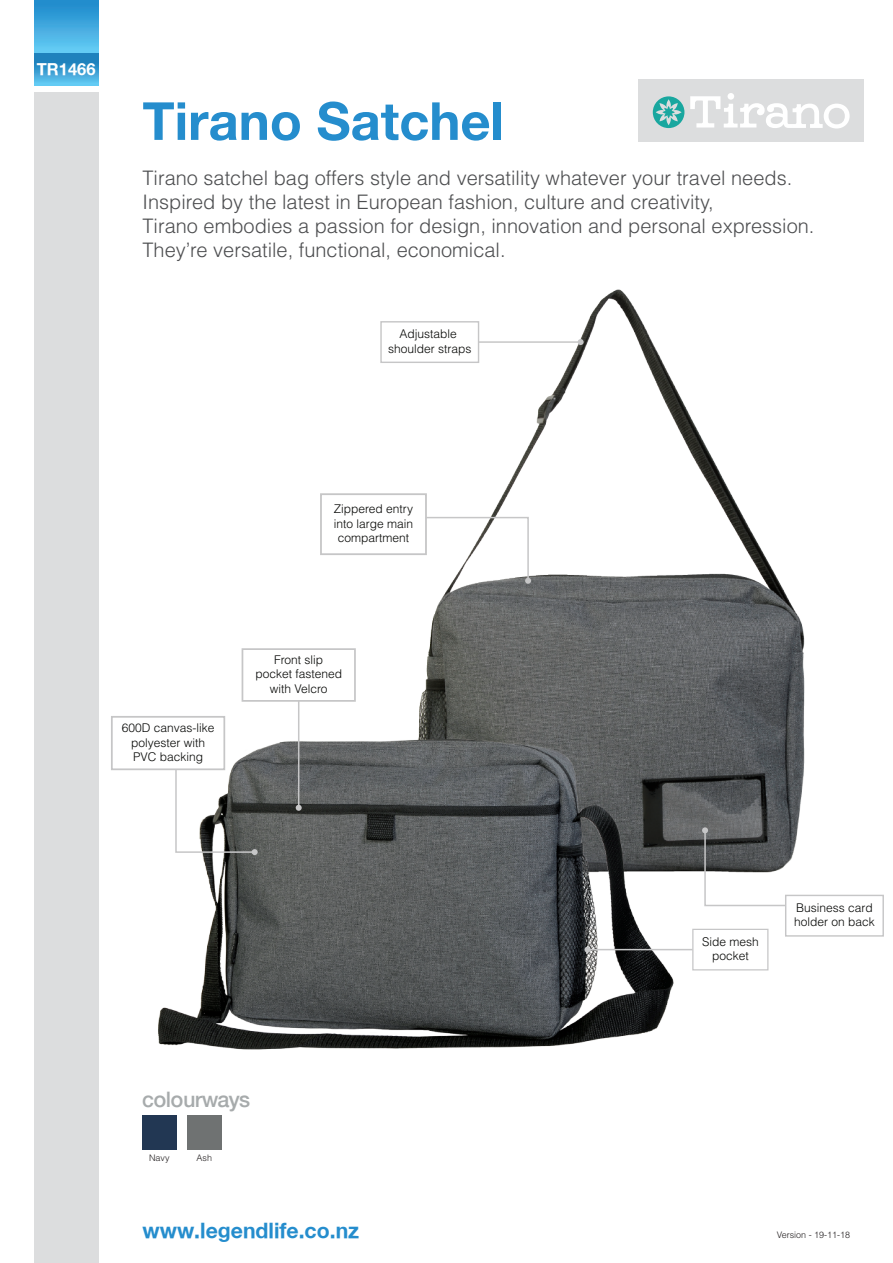
<style>
.page{position:relative;width:893px;height:1263px;background:#fff}
.page>*{position:absolute;margin:0;border:0;box-sizing:border-box;transform-origin:0 0}
.t1{font:700 52.5px "Helvetica Neue";color:#258dcd}
.t2{font:500 21.75px "Helvetica";color:#a7abac}
.t3{font:700 21.15px "Helvetica Neue";color:#258dcd}
.t4{font:300 19.95px/24px "Helvetica LT Std";color:#4d4e50}
.t5{font:700 16.5px "Helvetica Neue";color:#fff}
.t6{font:300 12px/14.4px "Helvetica LT Std";color:#060705;text-align:center}
.t7{font:300 9px "Helvetica LT Std";color:#231f20}
</style>
<div class="page">
<div style="left:34px;top:0;width:64px;height:54px;background:linear-gradient(to bottom,#1c87c9,#67cdf5)"></div>
<svg style="left:34px;top:54px;width:64px;height:31px;background:#389cd1"></svg>
<div style="left:34px;top:93px;width:64px;height:1170px;background:#dcddde"></div>
<div style="left:639px;top:79px;width:225px;height:63px;background:#dcddde"></div>
<svg style="left:690px;top:93px;width:160px;height:36px"></svg>
<svg style="left:653px;top:96px;width:31px;height:32px"></svg>
<img style="left:145px;top:289px;width:669px;height:761px">
<div style="left:142px;top:1115px;width:35px;height:34px;background:#223753"></div>
<div style="left:187px;top:1115px;width:35px;height:34px;background:#6f7272"></div>
<div style="left:380px;top:321px;width:99px;height:42px;border:1px solid #c6c6c7"></div>
<hr style="left:478px;top:341px;width:103px;height:2px;background:#c6c6c7">
<svg style="left:578px;top:339px;width:6px;height:6px"></svg>
<div style="left:242px;top:648px;width:114px;height:54px;border:2px solid #c6c6c7"></div>
<hr style="left:298px;top:701px;width:1px;height:107px;background:#c6c6c7">
<svg style="left:296px;top:805px;width:6px;height:6px"></svg>
<div style="left:320px;top:493px;width:107px;height:62px;border:2px solid #c6c6c7"></div>
<svg style="left:424px;top:516px;width:107px;height:68px"></svg>
<div style="left:111px;top:716px;width:114px;height:54px;border:2px solid #c6c6c7"></div>
<svg style="left:174px;top:768px;width:84px;height:87px"></svg>
<div style="left:692px;top:929px;width:76px;height:41px;border:1px solid #c6c6c7"></div>
<hr style="left:587px;top:949px;width:106px;height:1px;background:#c6c6c7">
<svg style="left:584px;top:947px;width:6px;height:6px"></svg>
<div style="left:785px;top:895px;width:99px;height:42px;border:1px solid #c6c6c7"></div>
<svg style="left:702px;top:827px;width:85px;height:80px"></svg>
<p class="t5" style="left:37px;top:59px;width:60px">TR1466</p>
<h1 class="t1" style="left:142px;top:89px;width:363px">Tirano Satchel</h1>
<p class="t4" style="left:142px;top:166px;width:673px">Tirano satchel bag offers style and versatility whatever your travel needs.<br>Inspired by the latest in European fashion, culture and creativity,<br>Tirano embodies a passion for design, innovation and personal expression.<br>They’re versatile, functional, economical.</p>
<p class="t6" style="left:388px;top:327px;width:85px">Adjustable shoulder straps</p>
<p class="t6" style="left:334px;top:502px;width:81px">Zippered entry into large main compartment</p>
<p class="t6" style="left:122px;top:720px;width:94px">600D canvas-like polyester with<br>PVC backing</p>
<p class="t6" style="left:255px;top:652px;width:88px">Front slip pocket fastened with Velcro</p>
<p class="t2" style="left:142px;top:1087px;width:109px">colourways</p>
<p class="t7" style="left:149px;top:1152px;width:22px">Navy</p>
<p class="t7" style="left:197px;top:1152px;width:17px">Ash</p>
<p class="t3" style="left:142px;top:1217px;width:218px">www.legendlife.co.nz</p>
<p class="t6" style="left:702px;top:934px;width:58px">Side mesh pocket</p>
<p class="t6" style="left:794px;top:900px;width:82px;text-align:left">Business card holder on back</p>
<p class="t7" style="left:777px;top:1229px;width:75px">Version - 19-11-18</p>
</div>
